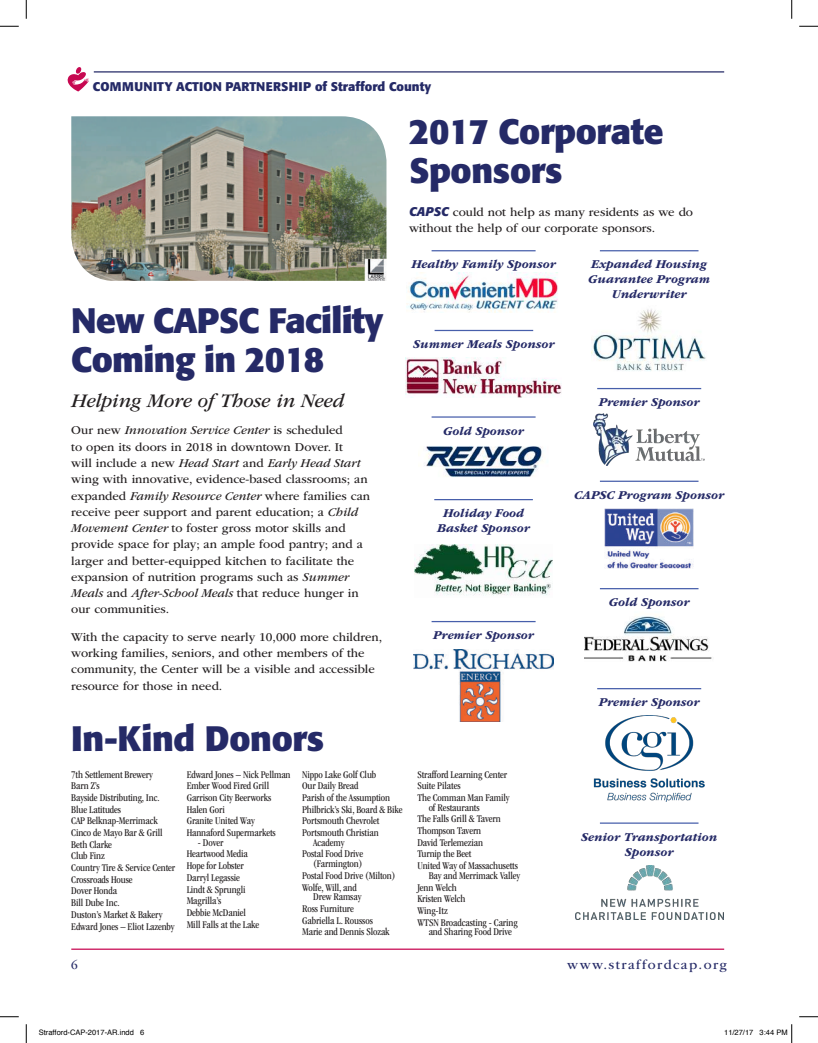
<style>
.page{position:relative;width:818px;height:1043px;background:#fff}
.page>*{position:absolute;margin:0;border:0;box-sizing:border-box;transform-origin:0 0}
.t1{font:700 35px/38.8px "Formata";letter-spacing:-.01em;color:#252a67}
.t2{font:italic 20px "ITC Garamond Std";color:#231f20}
.t3{font:13.75px "ITC Garamond Std";letter-spacing:.1em;color:#252a67}
.t4{font:12.5px/16.2px "ITC Garamond Std";color:#231f20}
.t5{font:italic 700 12.5px/15px "ITC Garamond Std";color:#252a67;text-align:center}
.t6{font:700 12.5px "Formata";color:#252a67}
.t7{font:12.5px "ITC Garamond Std";color:#252a67}
.t8{font:condensed 10.62px/11.6px "ITC Garamond Std";letter-spacing:-.01em;color:#231f20}
.t9{font:7.5px "Helvetica";color:#000}
.s1{font-family:"Formata";font-weight:700;font-style:italic;color:#252a67}
.s2{font-style:italic}
</style>
<div class="page">
<hr style="left:71px;top:948px;width:653px;height:1px;background:#c70851">
<hr style="left:94px;top:71px;width:630px;height:1px;background:#252a67">
<svg style="left:67px;top:67px;width:22px;height:25px"></svg>
<img style="left:584px;top:616px;width:128px;height:46px">
<hr style="left:600px;top:588px;width:98px;height:1px;background:#475fab">
<img style="left:407px;top:273px;width:151px;height:39px">
<hr style="left:431px;top:250px;width:104px;height:1px;background:#475fab">
<img style="left:594px;top:715px;width:110px;height:86px">
<hr style="left:597px;top:688px;width:104px;height:1px;background:#475fab">
<img style="left:413px;top:650px;width:140px;height:71px">
<hr style="left:431px;top:621px;width:104px;height:1px;background:#475fab">
<img style="left:424px;top:446px;width:119px;height:31px">
<hr style="left:431px;top:416px;width:104px;height:1px;background:#475fab">
<img style="left:591px;top:309px;width:115px;height:62px">
<hr style="left:600px;top:250px;width:98px;height:1px;background:#475fab">
<hr style="left:434px;top:330px;width:99px;height:1px;background:#475fab">
<img style="left:406px;top:357px;width:155px;height:40px">
<img style="left:575px;top:865px;width:148px;height:54px">
<hr style="left:600px;top:822px;width:98px;height:1px;background:#475fab">
<img style="left:414px;top:545px;width:138px;height:51px">
<hr style="left:434px;top:499px;width:99px;height:1px;background:#475fab">
<img style="left:604px;top:509px;width:89px;height:60px">
<hr style="left:600px;top:480px;width:98px;height:2px;background:#475fab">
<img style="left:593px;top:413px;width:111px;height:52px">
<hr style="left:597px;top:388px;width:104px;height:1px;background:#475fab">
<img style="left:71px;top:116px;width:315px;height:165px">
<svg style="left:0;top:25px;width:19px;height:2px"></svg>
<svg style="left:799px;top:25px;width:19px;height:2px"></svg>
<svg style="left:0;top:1016px;width:19px;height:1px"></svg>
<svg style="left:799px;top:1016px;width:19px;height:1px"></svg>
<svg style="left:25px;top:0;width:2px;height:19px"></svg>
<svg style="left:25px;top:1024px;width:2px;height:18px"></svg>
<svg style="left:791px;top:0;width:1px;height:19px"></svg>
<svg style="left:791px;top:1024px;width:1px;height:18px"></svg>
<p class="t6" style="left:93px;top:79px;width:340px">COMMUNITY ACTION PARTNERSHIP of Strafford County</p>
<h1 class="t1" style="left:409px;top:112px;width:256px">2017 Corporate<br>Sponsors</h1>
<p class="t4" style="left:409px;top:204px;width:285px"><span class="s1">CAPSC</span> could not help as many residents as we do without the help of our corporate sponsors.</p>
<p class="t5" style="left:411px;top:257px;width:146px">Healthy Family Sponsor</p>
<h1 class="t1" style="left:71px;top:301px;width:313px">New CAPSC Facility<br>Coming in 2018</h1>
<h2 class="t2" style="left:71px;top:390px;width:274px">Helping More of Those in Need</h2>
<p class="t4" style="left:71px;top:422px;width:300px">Our new <span class="s2">Innovation Service Center</span> is scheduled<br>to open its doors in 2018 in downtown Dover. It<br>will include a new <span class="s2">Head Start</span> and <span class="s2">Early Head Start </span>wing with innovative, evidence-based classrooms; an expanded <span class="s2">Family Resource Center</span> where families can receive peer support and parent education; a <span class="s2">Child Movement Center</span> to foster gross motor skills and provide space for play; an ample food pantry; and a larger and better-equipped kitchen to facilitate the expansion of nutrition programs such as <span class="s2">Summer Meals</span> and <span class="s2">After-School Meals</span> that reduce hunger in our communities.</p>
<p class="t4" style="left:71px;top:629px;width:312px">With the capacity to serve nearly 10,000 more children, working families, seniors, and other members of the community, the Center will be a visible and accessible resource for those in need.</p>
<p class="t5" style="left:413px;top:336px;width:143px">Summer Meals Sponsor</p>
<p class="t5" style="left:443px;top:423px;width:82px">Gold Sponsor</p>
<p class="t5" style="left:437px;top:506px;width:94px">Holiday Food<br>Basket Sponsor</p>
<p class="t5" style="left:433px;top:627px;width:102px">Premier Sponsor</p>
<h1 class="t1" style="left:71px;top:718px;width:254px">In-Kind Donors</h1>
<p class="t8" style="left:71px;top:768px;width:105px">7th Settlement Brewery<br>Barn Z’s<br>Bayside Distributing, Inc.<br>Blue Latitudes<br>CAP Belknap-Merrimack<br>Cinco de Mayo Bar &amp; Grill<br>Beth Clarke<br>Club Finz<br>Country Tire &amp; Service Center<br>Crossroads House<br>Dover Honda<br>Bill Dube Inc.<br>Duston’s Market &amp; Bakery<br>Edward Jones – Eliot Lazenby</p>
<p class="t8" style="left:187px;top:768px;width:105px">Edward Jones – Nick Pellman<br>Ember Wood Fired Grill<br>Garrison City Beerworks<br>Halen Gori<br>Granite United Way<br>Hannaford Supermarkets</p>
<p class="t8" style="left:187px;top:836px;width:74px;text-indent:11px">- Dover<br>Heartwood Media<br>Hope for Lobster<br>Darryl Legassie<br>Lindt &amp; Sprungli<br>Magrilla’s<br>Debbie McDaniel<br>Mill Falls at the Lake</p>
<p class="t8" style="left:302px;top:768px;width:102px">Nippo Lake Golf Club<br>Our Daily Bread<br>Parish of the Assumption<br>Philbrick’s Ski, Board &amp; Bike<br>Portsmouth Chevrolet<br>Portsmouth Christian</p>
<p class="t8" style="left:302px;top:836px;width:63px;text-indent:11px">Academy<br>Postal Food Drive</p>
<p class="t8" style="left:302px;top:858px;width:95px;text-indent:11px">(Farmington)<br>Postal Food Drive (Milton)<br>Wolfe, Will, and</p>
<p class="t8" style="left:302px;top:891px;width:89px;text-indent:11px">Drew Ramsay<br>Ross Furniture<br>Gabriella L. Roussos<br>Marie and Dennis Slozak</p>
<p class="t8" style="left:417px;top:768px;width:94px">Strafford Learning Center<br>Suite Pilates<br>The Comman Man Family</p>
<p class="t8" style="left:417px;top:801px;width:102px;text-indent:11px">of Restaurants<br>The Falls Grill &amp; Tavern<br>Thompson Tavern<br>David Terlemezian<br>Turnip the Beet<br>United Way of Massachusetts</p>
<p class="t8" style="left:417px;top:869px;width:104px;text-indent:11px">Bay and Merrimack Valley<br>Jenn Welch<br>Kristen Welch<br>Wing-Itz<br>WTSN Broadcasting - Caring</p>
<p class="t8" style="left:428px;top:926px;width:85px">and Sharing Food Drive</p>
<p class="t5" style="left:588px;top:257px;width:123px">Expanded Housing<br>Guarantee Program<br>Underwriter</p>
<p class="t5" style="left:598px;top:395px;width:102px">Premier Sponsor</p>
<p class="t5" style="left:574px;top:487px;width:151px">CAPSC Program Sponsor</p>
<p class="t5" style="left:609px;top:595px;width:82px">Gold Sponsor</p>
<p class="t5" style="left:598px;top:694px;width:102px">Premier Sponsor</p>
<p class="t5" style="left:581px;top:829px;width:138px">Senior Transportation<br>Sponsor</p>
<p class="t7" style="left:71px;top:957px;width:8px">6</p>
<p class="t3" style="left:567px;top:956px;width:161px">www.straffordcap.org</p>
<p class="t9" style="left:39px;top:1027px;width:107px">Strafford-CAP-2017-AR.indd 6</p>
<p class="t9" style="left:724px;top:1027px;width:65px">11/27/17 3:44 PM</p>
</div>
